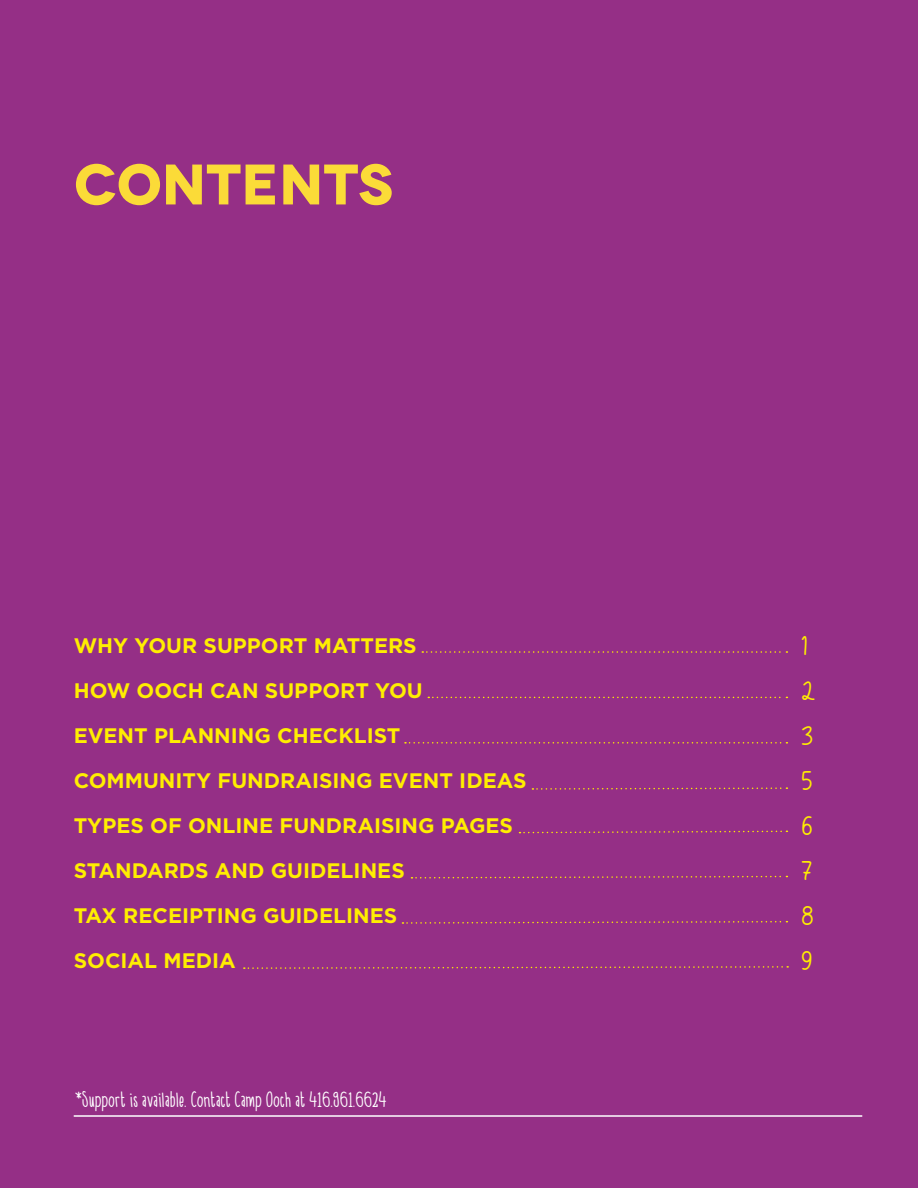
<style>
.page{position:relative;width:918px;height:1188px;background:#952f86}
.page>*{position:absolute;margin:0;border:0;box-sizing:border-box;transform-origin:0 0}
.t1{font:700 57px "Novecentowide";color:#fbdb38}
.Paragraph_Style_1{font:700 21px "Gotham";color:#ffee01}
.Paragraph_Style_1-2{font:21px "A Dayin September";letter-spacing:.04em;color:#fff}
</style>
<div class="page">
<hr style="left:74px;top:1115px;width:788px;height:2px;background:#fff">
<svg style="left:422px;top:651px;width:365px;height:2px"></svg>
<svg style="left:428px;top:697px;width:359px;height:1px"></svg>
<svg style="left:405px;top:742px;width:382px;height:2px"></svg>
<svg style="left:532px;top:787px;width:255px;height:3px"></svg>
<svg style="left:519px;top:830px;width:268px;height:4px"></svg>
<svg style="left:411px;top:875px;width:376px;height:4px"></svg>
<svg style="left:402px;top:921px;width:385px;height:3px"></svg>
<svg style="left:244px;top:966px;width:544px;height:3px"></svg>
<p class="t1" style="left:74px;top:149px;width:321px">CONTENTS</p>
<p class="Paragraph_Style_1" style="left:74px;top:632px;width:344px">WHY YOUR SUPPORT MATTERS</p>
<p class="Paragraph_Style_1" style="left:74px;top:677px;width:351px">HOW OOCH CAN SUPPORT YOU</p>
<p class="Paragraph_Style_1" style="left:74px;top:722px;width:328px">EVENT PLANNING CHECKLIST</p>
<p class="Paragraph_Style_1" style="left:74px;top:767px;width:454px">COMMUNITY FUNDRAISING EVENT IDEAS</p>
<p class="Paragraph_Style_1" style="left:74px;top:812px;width:441px">TYPES OF ONLINE FUNDRAISING PAGES</p>
<p class="Paragraph_Style_1" style="left:74px;top:857px;width:333px">STANDARDS AND GUIDELINES</p>
<p class="Paragraph_Style_1" style="left:74px;top:902px;width:325px">TAX RECEIPTING GUIDELINES</p>
<p class="Paragraph_Style_1" style="left:74px;top:947px;width:164px">SOCIAL MEDIA</p>
<p class="Paragraph_Style_1-2" style="left:75px;top:1090px;width:313px">*Support is available. Contact Camp Ooch at 416.961.6624</p>
</div>
